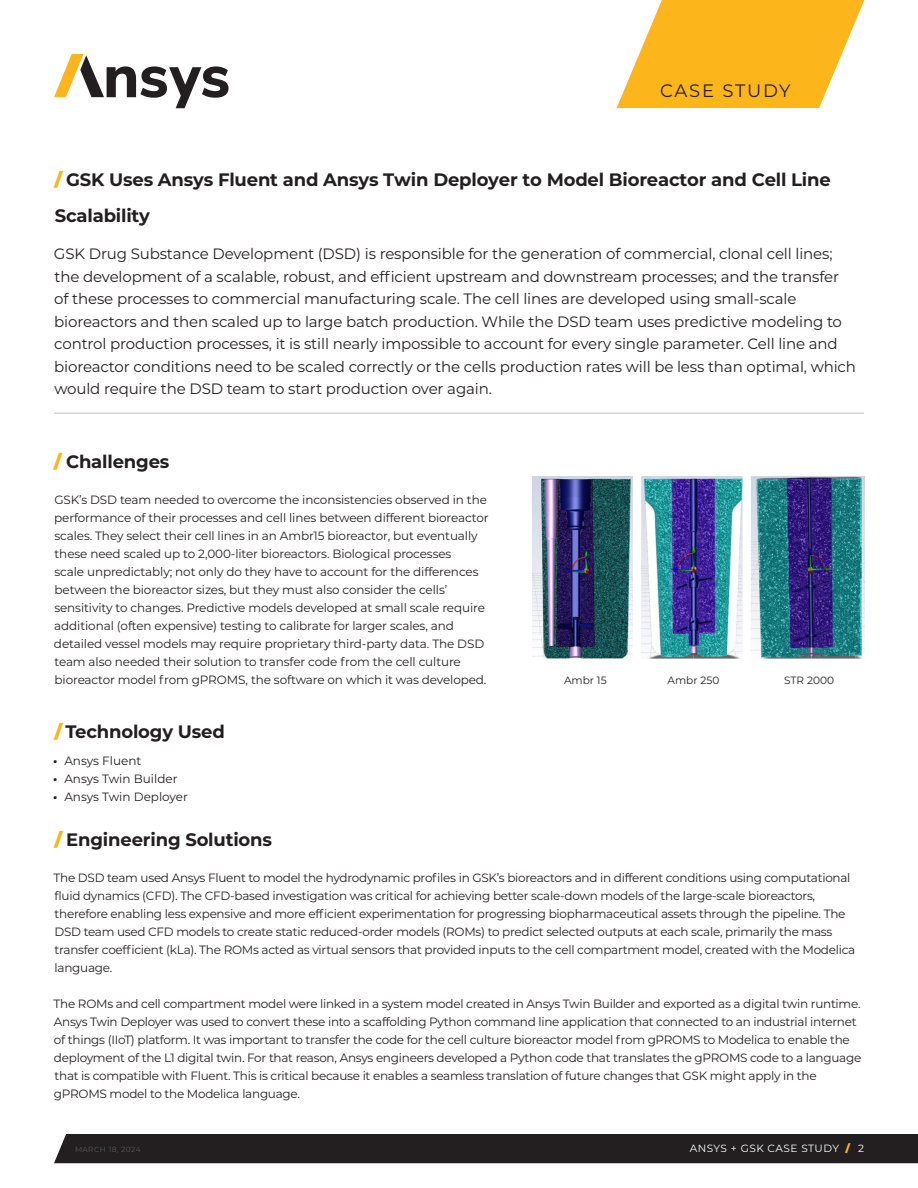
<style>
.page{position:relative;width:918px;height:1188px;background:#fff}
.page>*{position:absolute;margin:0;border:0;box-sizing:border-box;transform-origin:0 0}
.t1{font:700 18px/36px "Montserrat";letter-spacing:-.01em;color:#231f20}
.t2{font:18px "Montserrat";letter-spacing:.09em;color:#231f20}
.t3{font:15px/22.5px "Montserrat";letter-spacing:-.01em;color:#231f20}
.t4{font:12px/18px "Montserrat";letter-spacing:-.02em;color:#231f20}
.t5{font:12px "Montserrat";color:#231f20}
.t6{font:10.5px "Montserrat";letter-spacing:.05em;color:#fff}
.t7{font:10.5px "Montserrat";color:#231f20}
.t8{font:7.5px "Montserrat";letter-spacing:.05em;color:#57585a}
.s1{font-weight:900;color:#fcb61c}
.s2{font-weight:700}
</style>
<div class="page">
<div style="left:54px;top:1134px;width:864px;height:29px;background:#231f20"></div>
<svg style="left:54px;top:54px;width:175px;height:54px"></svg>
<svg style="left:617px;top:0;width:248px;height:108px"></svg>
<hr style="left:54px;top:412px;width:810px;height:2px;background:#d1d2d4">
<img style="left:533px;top:477px;width:331px;height:182px">
<h1 class="t2" style="left:660px;top:78px;width:132px">CASE STUDY</h1>
<h1 class="t1" style="left:54px;top:161px;width:778px"><span class="s1">/</span> GSK Uses Ansys Fluent and Ansys Twin Deployer to Model Bioreactor and Cell Line<br>Scalability</h1>
<p class="t3" style="left:54px;top:242px;width:803px">GSK Drug Substance Development (DSD) is responsible for the generation of commercial, clonal cell lines; the development of a scalable, robust, and efficient upstream and downstream processes; and the transfer of these processes to commercial manufacturing scale. The cell lines are developed using small-scale bioreactors and then scaled up to large batch production. While the DSD team uses predictive modeling to control production processes, it is still nearly impossible to account for every single parameter. Cell line and bioreactor conditions need to be scaled correctly or the cells production rates will be less than optimal, which would require the DSD team to start production over again.</p>
<h1 class="t1" style="left:54px;top:443px;width:117px"><span class="s1">/</span> Challenges</h1>
<p class="t4" style="left:54px;top:490px;width:436px">GSK’s DSD team needed to overcome the inconsistencies observed in the performance of their processes and cell lines between different bioreactor scales. They select their cell lines in an Ambr15 bioreactor, but eventually these need scaled up to 2,000-liter bioreactors. Biological processes<br>scale unpredictably; not only do they have to account for the differences between the bioreactor sizes, but they must also consider the cells’ sensitivity to changes. Predictive models developed at small scale require additional (often expensive) testing to calibrate for larger scales, and detailed vessel models may require proprietary third-party data. The DSD team also needed their solution to transfer code from the cell culture bioreactor model from gPROMS, the software on which it was developed.</p>
<h1 class="t1" style="left:54px;top:713px;width:172px"><span class="s1">/</span> Technology Used</h1>
<p class="t5" style="left:53px;top:752px;width:90px"><span class="s2">•</span> Ansys Fluent</p>
<p class="t5" style="left:53px;top:770px;width:126px"><span class="s2">•</span> Ansys Twin Builder</p>
<p class="t5" style="left:53px;top:788px;width:136px"><span class="s2">•</span> Ansys Twin Deployer</p>
<h1 class="t1" style="left:54px;top:821px;width:219px"><span class="s1">/</span> Engineering Solutions</h1>
<p class="t4" style="left:54px;top:868px;width:803px">The DSD team used Ansys Fluent to model the hydrodynamic profiles in GSK’s bioreactors and in different conditions using computational fluid dynamics (CFD). The CFD-based investigation was critical for achieving better scale-down models of the large-scale bioreactors, therefore enabling less expensive and more efficient experimentation for progressing biopharmaceutical assets through the pipeline. The DSD team used CFD models to create static reduced-order models (ROMs) to predict selected outputs at each scale, primarily the mass transfer coefficient (kLa). The ROMs acted as virtual sensors that provided inputs to the cell compartment model, created with the Modelica language.</p>
<p class="t4" style="left:54px;top:994px;width:809px">The ROMs and cell compartment model were linked in a system model created in Ansys Twin Builder and exported as a digital twin runtime.<br>Ansys Twin Deployer was used to convert these into a scaffolding Python command line application that connected to an industrial internet of things (IIoT) platform. It was important to transfer the code for the cell culture bioreactor model from gPROMS to Modelica to enable the deployment of the L1 digital twin. For that reason, Ansys engineers developed a Python code that translates the gPROMS code to a language that is compatible with Fluent. This is critical because it enables a seamless translation of future changes that GSK might apply in the gPROMS model to the Modelica language.</p>
<p class="t7" style="left:564px;top:673px;width:44px">Ambr 15</p>
<p class="t7" style="left:668px;top:673px;width:53px">Ambr 250</p>
<p class="t7" style="left:784px;top:673px;width:51px">STR 2000</p>
<p class="t8" style="left:75px;top:1144px;width:15px">Marc</p>
<p class="t8" style="left:100px;top:1144px;width:42px">h 18, 2024</p>
<p class="t6" style="left:690px;top:1141px;width:176px">ANSYS + GSK CASE STUDY <span class="s1">/</span> 2</p>
</div>
